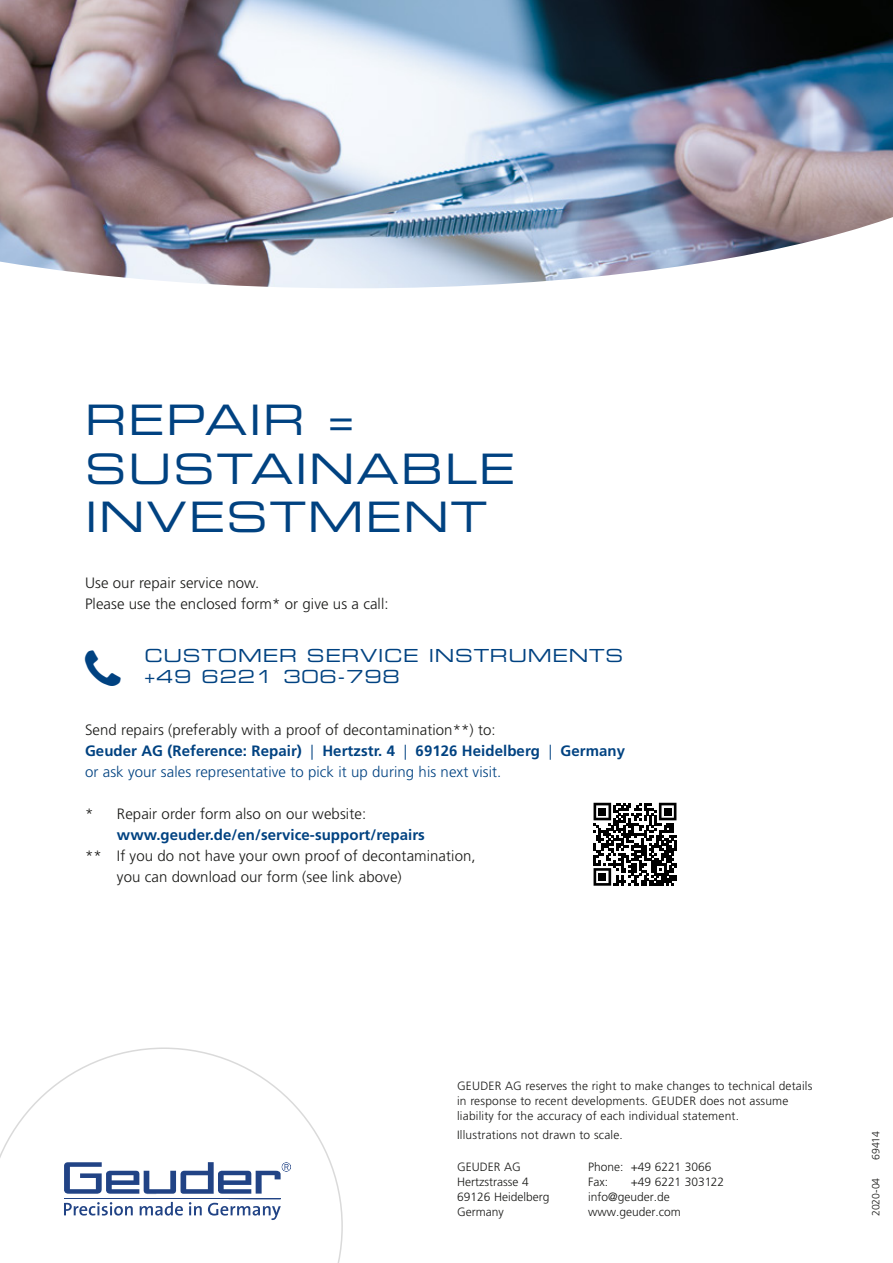
<style>
.page{position:relative;width:893px;height:1263px;background:#fff}
.page>*{position:absolute;margin:0;border:0;box-sizing:border-box;transform-origin:0 0}
.t1{font:42px/48px "Eurostile LT Std Ex 2";letter-spacing:.04em;color:#004281}
.t2{font:18px/21px "Eurostile LT Std Ex 2";letter-spacing:.04em;color:#004281}
.t3{font:300 15px/21px "Frutiger LT Std";letter-spacing:.005em;color:#1a1a18}
.t4{font:300 15px/21px "Frutiger LT Std";letter-spacing:.005em;color:#004281}
.t5{font:700 15px "Frutiger LT Std";letter-spacing:.005em;color:#004281}
.t6{font:300 12px/15px "Frutiger LT Std";letter-spacing:.015em;color:#1a1a18}
.t7{font:300 10.5px "Frutiger LT Std";color:#1a1a18}
.s1{color:#1a1a18}
.s2{font-weight:700}
</style>
<div class="page">
<img style="left:0;top:0;width:893px;height:288px">
<svg style="left:0;top:1047px;width:343px;height:216px"></svg>
<svg style="left:64px;top:1162px;width:227px;height:58px"></svg>
<svg style="left:593px;top:803px;width:83px;height:83px"></svg>
<div style="left:599px;top:808px;width:7px;height:7px;background:#000"></div>
<div style="left:664px;top:808px;width:7px;height:7px;background:#000"></div>
<div style="left:599px;top:873px;width:7px;height:8px;background:#000"></div>
<h1 class="t1" style="left:85px;top:395px;width:431px">REPAIR =<br>SUSTAINABLE<br>INVESTMENT</h1>
<p class="t3" style="left:85px;top:573px;width:305px">Use our repair service now.<br>Please use the enclosed form* or give us a call:</p>
<h2 class="t2" style="left:145px;top:644px;width:480px">CUSTOMER SERVICE INSTRUMENTS +49 6221 306-798</h2>
<p class="t4" style="left:85px;top:720px;width:542px"><span class="s1">Send repairs (preferably with a proof of decontamination**) to:<br></span><span class="s2">Geuder AG (Reference: Repair)</span> | <span class="s2">Hertzstr. 4</span> | <span class="s2">69126 Heidelberg</span> | <span class="s2">Germany </span>or ask your sales representative to pick it up during his next visit.</p>
<p class="t3" style="left:85px;top:804px;width:283px">* Repair order form also on our website:</p>
<p class="t5" style="left:117px;top:826px;width:309px">www.geuder.de/en/service-support/repairs</p>
<p class="t3" style="left:117px;top:846px;width:360px;text-indent:-32px">** If you do not have your own proof of decontamination, you can download our form (see link above)</p>
<p class="t6" style="left:457px;top:1078px;width:357px">GEUDER AG reserves the right to make changes to technical details in response to recent developments. GEUDER does not assume liability for the accuracy of each individual statement.</p>
<p class="t6" style="left:457px;top:1127px;width:167px">Illustrations not drawn to scale.</p>
<p class="t6" style="left:457px;top:1159px;width:94px">GEUDER AG<br>Hertzstrasse 4<br>69126 Heidelberg<br>Germany</p>
<p class="t6" style="left:588px;top:1159px;width:125px">Phone: +49 6221 3066<br>Fax:</p>
<p class="t6" style="left:588px;top:1174px;width:137px;text-indent:43px">+49 6221 303122 info@geuder.de www.geuder.com</p>
<p class="t7" style="left:870px;top:1160px;width:31px;rotate:-90deg">69414</p>
<p class="t7" style="left:870px;top:1216px;width:40px;rotate:-90deg">2020-04</p>
</div>
